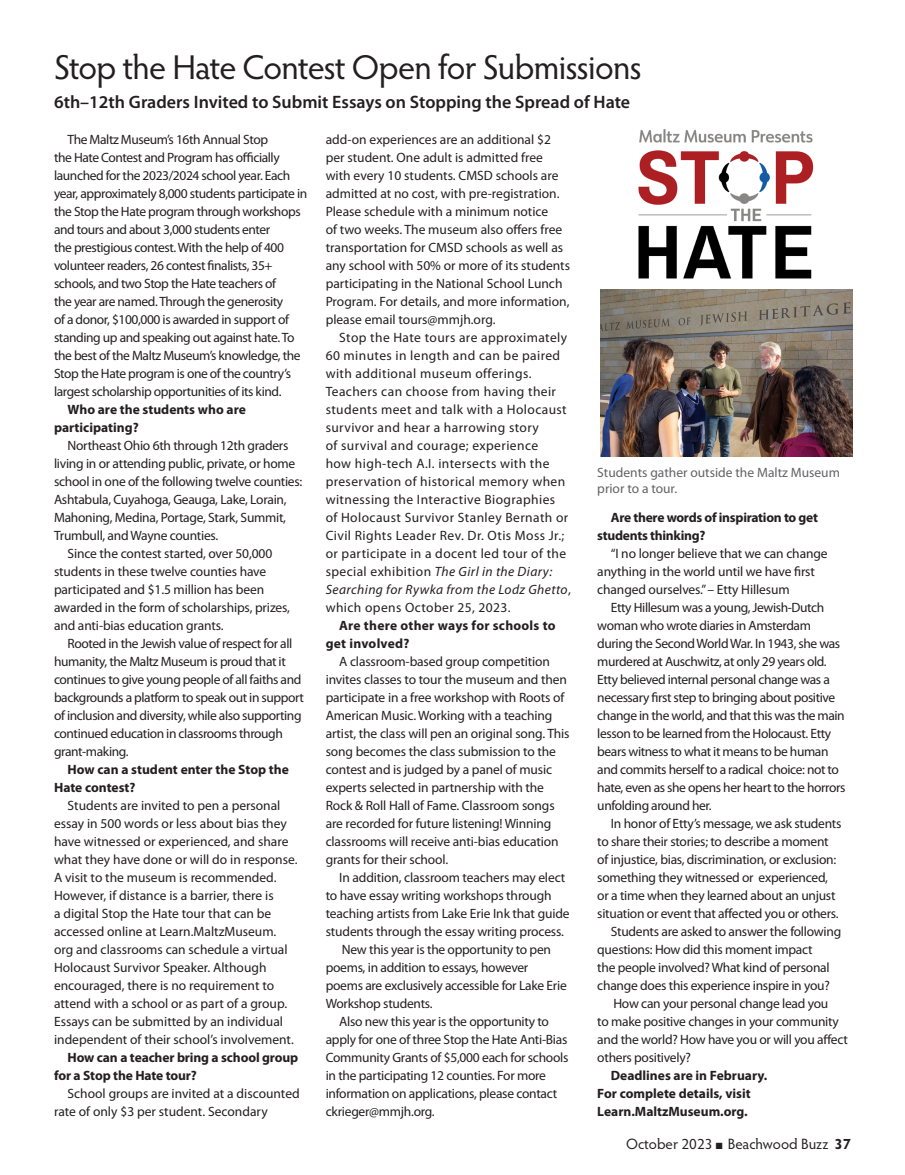
<style>
.page{position:relative;width:905px;height:1175px;background:#fff}
.page>*{position:absolute;margin:0;border:0;box-sizing:border-box;transform-origin:0 0}
.Headline_Small_2{font:34.5px "Hypatia Sans Pro";letter-spacing:-.025em;color:#231f20}
.t1{font:600 18px "Myriad Pro";color:#231f20}
.t2{font:15px "Hypatia Sans Pro";color:#231f20}
.Text_Indent{font:13.5px/18px "Myriad Pro";letter-spacing:-.02em;color:#231f20}
.Text_Indent-2{font:13.5px/18px "Myriad Pro";color:#231f20}
.Text_Indent-3{font:13.5px/18px "Myriad Pro";letter-spacing:.03em;color:#231f20}
.Text_Indent-4{font:700 13.5px/18px "Myriad Pro";color:#231f20}
.Text_Indent-5{font:700 13.5px/18px "Myriad Pro";letter-spacing:-.02em;color:#231f20}
.t3{font:13.5px/16.2px "Myriad Pro";color:#636366}
.Text_Indent-6{font:700 13.5px/18px "Myriad Pro";letter-spacing:.02em;color:#231f20}
.s1{font-style:italic}
.s2{font-weight:700}
</style>
<div class="page">
<img style="left:638px;top:129px;width:176px;height:150px">
<img style="left:600px;top:290px;width:252px;height:166px">
<p class="Headline_Small_2" style="left:54px;top:44px;width:589px">Stop the Hate Contest Open for Submissions</p>
<p class="t1" style="left:54px;top:90px;width:577px">6th–12th Graders Invited to Submit Essays on Stopping the Spread of Hate</p>
<p class="Text_Indent" style="left:54px;top:131px;width:255px;text-indent:14px">The Maltz Museum’s 16th Annual Stop<br>the Hate Contest and Program has officially launched for the 2023/2024 school year. Each year, approximately 8,000 students participate in the Stop the Hate program through workshops and tours and about 3,000 students enter<br>the prestigious contest. With the help of 400 volunteer readers, 26 contest finalists, 35+ schools, and two Stop the Hate teachers of<br>the year are named. Through the generosity<br>of a donor, $100,000 is awarded in support of standing up and speaking out against hate. To the best of the Maltz Museum’s knowledge, the Stop the Hate program is one of the country’s largest scholarship opportunities of its kind.</p>
<p class="Text_Indent-4" style="left:54px;top:401px;width:193px;text-indent:14px">Who are the students who are participating?</p>
<p class="Text_Indent" style="left:54px;top:437px;width:250px;text-indent:14px">Northeast Ohio 6th through 12th graders living in or attending public, private, or home school in one of the following twelve counties:<br>Ashtabula, Cuyahoga, Geauga, Lake, Lorain, Mahoning, Medina, Portage, Stark, Summit, Trumbull, and Wayne counties.</p>
<p class="Text_Indent" style="left:54px;top:545px;width:237px;text-indent:14px">Since the contest started, over 50,000 students in these twelve counties have participated and $1.5 million has been awarded in the form of scholarships, prizes, and anti-bias education grants.</p>
<p class="Text_Indent" style="left:54px;top:635px;width:251px;text-indent:14px">Rooted in the Jewish value of respect for all humanity, the Maltz Museum is proud that it continues to give young people of all faiths and backgrounds a platform to speak out in support of inclusion and diversity, while also supporting continued education in classrooms through grant-making.</p>
<p class="Text_Indent-4" style="left:54px;top:761px;width:236px;text-indent:14px">How can a student enter the Stop the<br>Hate contest?</p>
<p class="Text_Indent-2" style="left:54px;top:797px;width:245px;text-indent:14px">Students are invited to pen a personal essay in 500 words or less about bias they have witnessed or experienced, and share what they have done or will do in response.<br>A visit to the museum is recommended.<br>However, if distance is a barrier, there is<br>a digital Stop the Hate tour that can be accessed online at Learn.MaltzMuseum. org and classrooms can schedule a virtual Holocaust Survivor Speaker. Although encouraged, there is no requirement to attend with a school or as part of a group.<br>Essays can be submitted by an individual independent of their school’s involvement.</p>
<p class="Text_Indent-4" style="left:54px;top:1049px;width:246px;text-indent:14px">How can a teacher bring a school group for a Stop the Hate tour?</p>
<p class="Text_Indent-2" style="left:54px;top:1085px;width:247px;text-indent:14px">School groups are invited at a discounted rate of only $3 per student. Secondary</p>
<p class="Text_Indent-2" style="left:326px;top:131px;width:246px">add-on experiences are an additional $2 per student. One adult is admitted free with every 10 students. CMSD schools are admitted at no cost, with pre-registration.<br>Please schedule with a minimum notice<br>of two weeks. The museum also offers free transportation for CMSD schools as well as any school with 50% or more of its students participating in the National School Lunch Program. For details, and more information, please email tours@mmjh.org.</p>
<p class="Text_Indent-3" style="left:326px;top:329px;width:247px;text-indent:14px">Stop the Hate tours are approximately 60 minutes in length and can be paired with additional museum offerings.<br>Teachers can choose from having their students meet and talk with a Holocaust survivor and hear a harrowing story<br>of survival and courage; experience<br>how high-tech A.I. intersects with the preservation of historical memory when witnessing the Interactive Biographies<br>of Holocaust Survivor Stanley Bernath or Civil Rights Leader Rev. Dr. Otis Moss Jr.; or participate in a docent led tour of the special exhibition <span class="s1">The Girl in the Diary:<br>Searching for Rywka from the Lodz Ghetto</span>, which opens October 25, 2023.</p>
<p class="Text_Indent-6" style="left:326px;top:617px;width:231px;text-indent:14px">Are there other ways for schools to get involved?</p>
<p class="Text_Indent" style="left:326px;top:653px;width:245px;text-indent:14px">A classroom-based group competition invites classes to tour the museum and then participate in a free workshop with Roots of American Music. Working with a teaching artist, the class will pen an original song. This song becomes the class submission to the contest and is judged by a panel of music experts selected in partnership with the Rock &amp; Roll Hall of Fame. Classroom songs are recorded for future listening! Winning classrooms will receive anti-bias education grants for their school.</p>
<p class="Text_Indent" style="left:326px;top:869px;width:245px;text-indent:14px">In addition, classroom teachers may elect to have essay writing workshops through teaching artists from Lake Erie Ink that guide students through the essay writing process.</p>
<p class="Text_Indent" style="left:326px;top:941px;width:242px;text-indent:16px">New this year is the opportunity to pen poems, in addition to essays, however poems are exclusively accessible for Lake Erie Workshop students.</p>
<p class="Text_Indent" style="left:326px;top:1013px;width:244px;text-indent:14px">Also new this year is the opportunity to apply for one of three Stop the Hate Anti-Bias Community Grants of $5,000 each for schools in the participating 12 counties. For more information on applications, please contact ckrieger@mmjh.org.</p>
<p class="t3" style="left:597px;top:464px;width:244px">Students gather outside the Maltz Museum prior to a tour.</p>
<p class="Text_Indent-5" style="left:597px;top:509px;width:222px;text-indent:14px">Are there words of inspiration to get students thinking?</p>
<p class="Text_Indent" style="left:597px;top:545px;width:232px;text-indent:14px">“I no longer believe that we can change anything in the world until we have first changed ourselves.” – Etty Hillesum</p>
<p class="Text_Indent" style="left:597px;top:599px;width:249px;text-indent:14px">Etty Hillesum was a young, Jewish-Dutch woman who wrote diaries in Amsterdam during the Second World War. In 1943, she was murdered at Auschwitz, at only 29 years old.<br>Etty believed internal personal change was a necessary first step to bringing about positive change in the world, and that this was the main lesson to be learned from the Holocaust. Etty bears witness to what it means to be human and commits herself to a radical choice: not to hate, even as she opens her heart to the horrors unfolding around her.</p>
<p class="Text_Indent" style="left:597px;top:815px;width:246px;text-indent:14px">In honor of Etty’s message, we ask students to share their stories; to describe a moment of injustice, bias, discrimination, or exclusion: something they witnessed or experienced, or a time when they learned about an unjust situation or event that affected you or others.</p>
<p class="Text_Indent" style="left:597px;top:923px;width:245px;text-indent:14px">Students are asked to answer the following questions: How did this moment impact<br>the people involved? What kind of personal change does this experience inspire in you?</p>
<p class="Text_Indent" style="left:597px;top:995px;width:252px;text-indent:16px">How can your personal change lead you<br>to make positive changes in your community and the world? How have you or will you affect others positively?</p>
<p class="Text_Indent-4" style="left:597px;top:1067px;width:171px;text-indent:14px">Deadlines are in February.<br>For complete details, visit<br>Learn.MaltzMuseum.org.</p>
<p class="t2" style="left:626px;top:1133px;width:226px">October 2023 ■ Beachwood Buzz <span class="s2">37</span></p>
</div>
